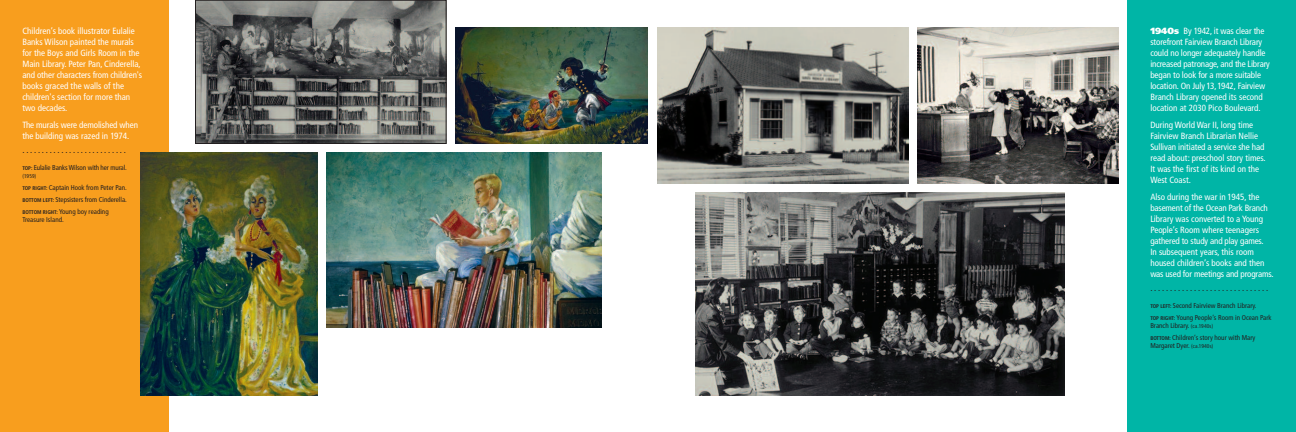
<style>
.page{position:relative;width:1296px;height:432px;background:#fff}
.page>*{position:absolute;margin:0;border:0;box-sizing:border-box;transform-origin:0 0}
.t1{font:condensed 9px/11px "Frutiger";color:#fff}
.t2{font:condensed 9px "Frutiger";color:#231f20}
.t3{font:condensed 7px/12px "Frutiger";color:#231f20}
.t4{font:condensed 5.5px "Frutiger";color:#231f20}
.s1{font-weight:700;font-size:5.4px}
.s2{font-weight:900;font-stretch:normal}
.s3{font-size:5.5px}
</style>
<div class="page">
<img style="left:917px;top:27px;width:202px;height:156px">
<div style="left:0;top:0;width:168px;height:432px;background:#f89e1e"></div>
<div style="left:1128px;top:0;width:168px;height:432px;background:#00b5a6"></div>
<img style="left:657px;top:27px;width:251px;height:156px">
<img style="left:695px;top:192px;width:370px;height:204px">
<img style="left:197px;top:2px;width:247px;height:140px">
<div style="left:195px;top:0;width:251px;height:144px;border:1px solid #231f20"></div>
<img style="left:455px;top:27px;width:193px;height:117px">
<img style="left:141px;top:153px;width:176px;height:243px">
<img style="left:326px;top:153px;width:276px;height:174px">
<p class="t1" style="left:22px;top:26px;width:121px">Children’s book illustrator Eulalie<br>Banks Wilson painted the murals for the Boys and Girls Room in the<br>Main Library. Peter Pan, Cinderella, and other characters from children's books graced the walls of the children's section for more than two decades.</p>
<p class="t1" style="left:22px;top:120px;width:117px">The murals were demolished when the building was razed in 1974.</p>
<p class="t2" style="left:22px;top:146px;width:105px">...........................</p>
<p class="t3" style="left:22px;top:162px;width:106px"><span class="s1">TOP:</span> Eulalie Banks Wilson with her mural.</p>
<p class="t4" style="left:22px;top:174px;width:16px">(1959)</p>
<p class="t3" style="left:22px;top:182px;width:106px;text-align:justify"><span class="s1">TOP RIGHT:</span> Captain Hook from Peter Pan.<br><span class="s1">BOTTOM LEFT:</span> Stepsisters from Cinderella.<br><span class="s1">BOTTOM RIGHT:</span> Young boy reading</p>
<p class="t3" style="left:22px;top:214px;width:43px">Treasure Island.</p>
<p class="t1" style="left:1150px;top:26px;width:121px"><span class="s2">1940s</span> By 1942, it was clear the storefront Fairview Branch Library could no longer adequately handle increased patronage, and the Library began to look for a more suitable location. On July 13,1942, Fairview Branch Library opened its second location at 2030 Pico Boulevard.</p>
<p class="t1" style="left:1150px;top:120px;width:117px">During World War II, long time<br>Fairview Branch Librarian Nellie<br>Sullivan initiated a service she had read about: preschool story times.<br>It was the first of its kind on the<br>West Coast.</p>
<p class="t1" style="left:1150px;top:192px;width:125px">Also during the war in 1945, the basement of the Ocean Park Branch<br>Library was converted to a Young<br>People’s Room where teenagers gathered to study and play games.<br>In subsequent years, this room housed children’s books and then was used for meetings and programs.</p>
<p class="t2" style="left:1150px;top:284px;width:119px">..............................</p>
<p class="t3" style="left:1150px;top:300px;width:123px"><span class="s1">TOP LEFT:</span> Second Fairview Branch Library.<br><span class="s1">TOP RIGHT:</span> Young People’s Room in Ocean Park</p>
<p class="t3" style="left:1150px;top:320px;width:107px">Branch Library. <span class="s3">(ca.1940s)<br></span><span class="s1">BOTTOM:</span> Children’s story hour with Mary</p>
<p class="t3" style="left:1150px;top:340px;width:65px">Margaret Dyer. <span class="s3">(ca.1940s)</span></p>
</div>
